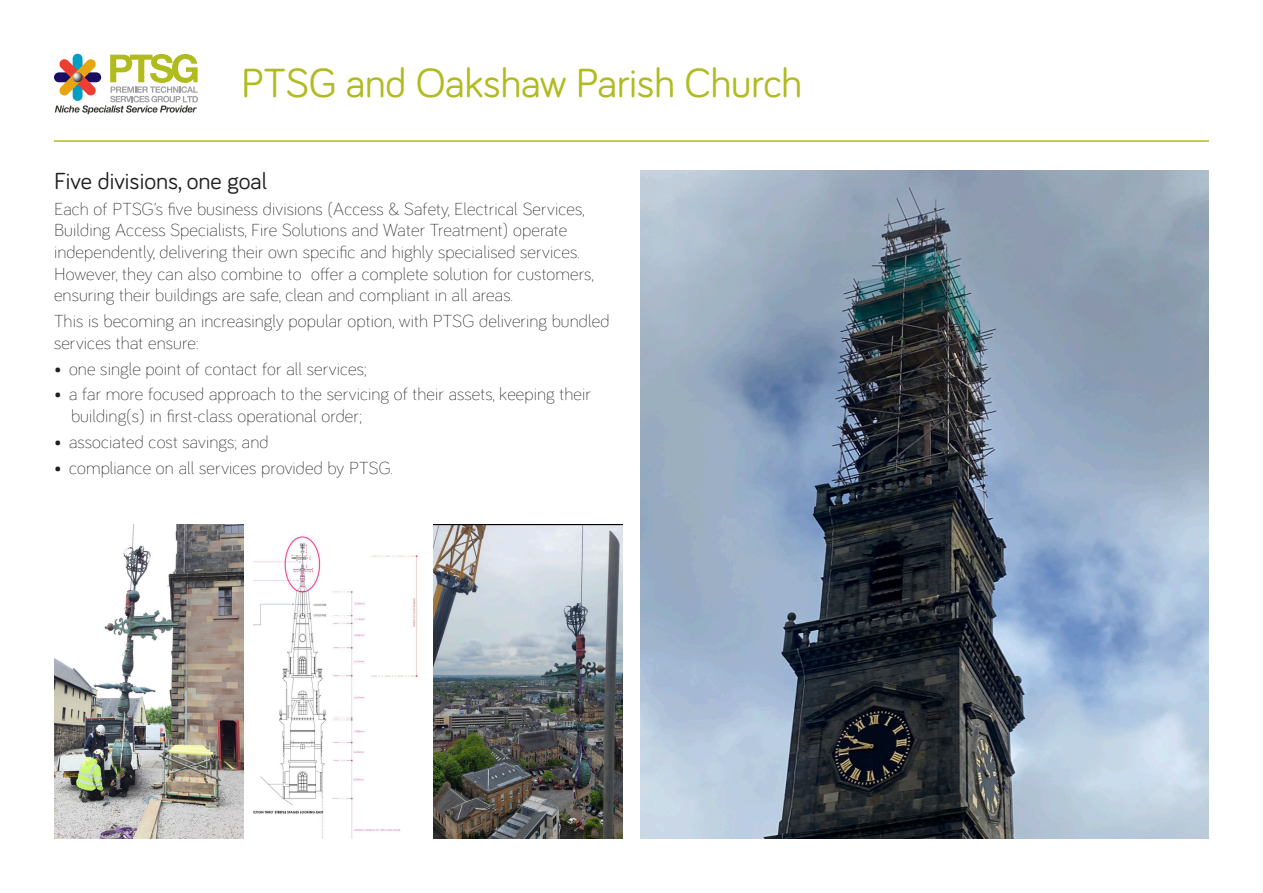
<style>
.page{position:relative;width:1263px;height:893px;background:#fff}
.page>*{position:absolute;margin:0;border:0;box-sizing:border-box;transform-origin:0 0}
.t1{font:42px "Bariol";letter-spacing:-.01em;color:#b0bb1d}
.Text_one{font:24px "Bariol";color:#201f1e}
.Text{font:300 18px/21.6px "Bariol";letter-spacing:.01em;color:#231f20}
</style>
<div class="page">
<svg style="left:55px;top:54px;width:143px;height:60px"></svg>
<hr style="left:54px;top:140px;width:1155px;height:2px;background:#b0bb1d">
<img style="left:640px;top:170px;width:569px;height:669px">
<img style="left:54px;top:524px;width:189px;height:315px">
<img style="left:253px;top:536px;width:165px;height:303px">
<img style="left:433px;top:524px;width:189px;height:315px">
<h1 class="t1" style="left:241px;top:54px;width:562px">PTSG and Oakshaw Parish Church</h1>
<p class="Text_one" style="left:54px;top:165px;width:214px">Five divisions, one goal</p>
<p class="Text" style="left:54px;top:197px;width:541px">Each of PTSG’s five business divisions (Access &amp; Safety, Electrical Services, Building Access Specialists, Fire Solutions and Water Treatment) operate independently, delivering their own specific and highly specialised services.<br>However, they can also combine to offer a complete solution for customers, ensuring their buildings are safe, clean and compliant in all areas.</p>
<p class="Text" style="left:54px;top:309px;width:557px">This is becoming an increasingly popular option, with PTSG delivering bundled services that ensure:</p>
<p class="Text" style="left:54px;top:357px;width:314px">• one single point of contact for all services;</p>
<p class="Text" style="left:71px;top:382px;width:521px;text-indent:-17px">• a far more focused approach to the servicing of their assets, keeping their building(s) in first-class operational order;</p>
<p class="Text" style="left:54px;top:430px;width:216px">• associated cost savings; and</p>
<p class="Text" style="left:54px;top:456px;width:340px">• compliance on all services provided by PTSG.</p>
</div>
